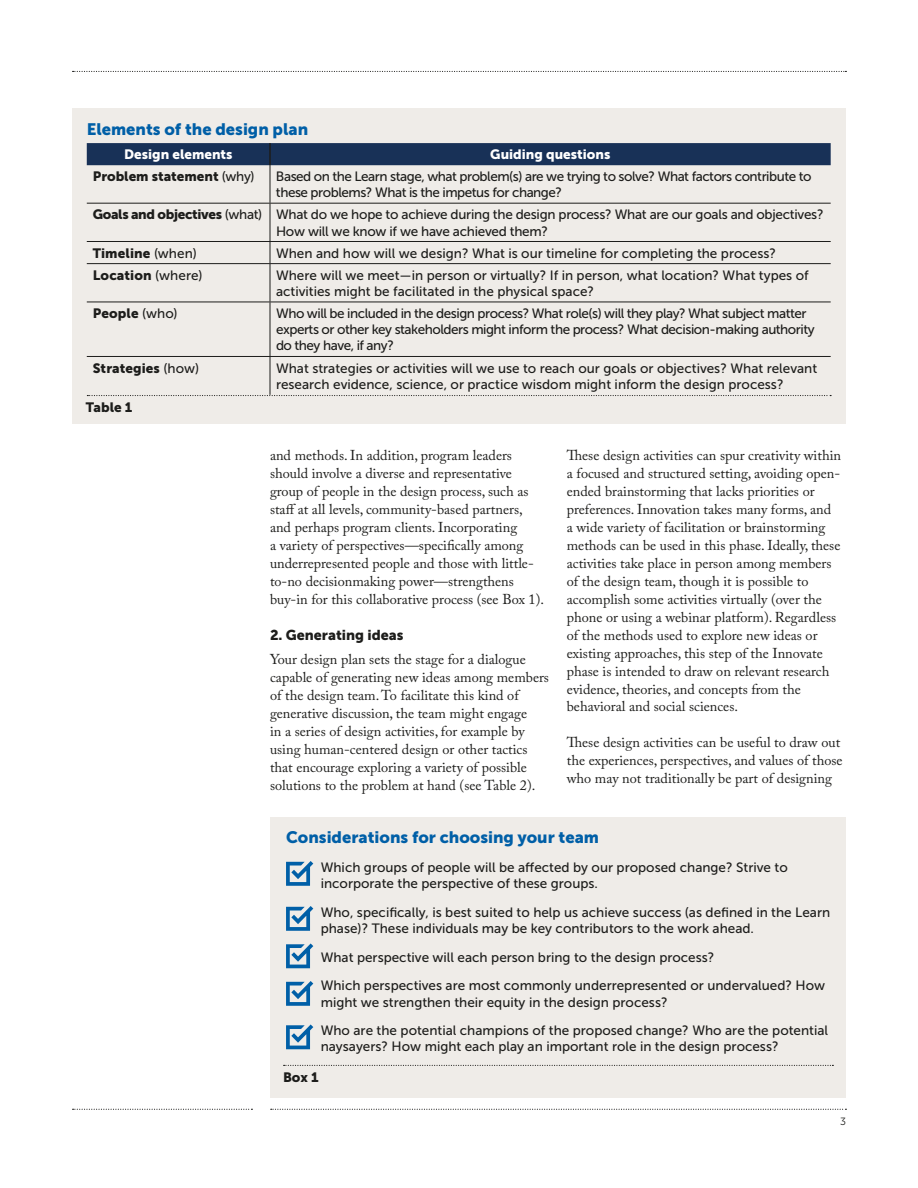
<style>
.page{position:relative;width:918px;height:1188px;background:#fff}
.page>*{position:absolute;margin:0;border:0;box-sizing:border-box;transform-origin:0 0}
.t1{font:16.5px "Museo Sans 900";color:#005fa7}
.t2{font:14.25px/18px "Adobe Caslon Pro";color:#1d1d1b}
.t3{font:14.25px "Museo Sans 900";color:#1d1d1b}
.t4{font:13.5px/16.5px "Museo Sans 500";color:#1d1d1b}
.t5{font:13.5px/16.2px "Museo Sans 500";letter-spacing:-.035em;color:#1d1d1b}
.t6{font:13.5px/16.2px "Museo Sans 500";letter-spacing:-.02em;color:#1d1d1b}
.t7{font:13.5px "Museo Sans 900";color:#1d1d1b}
.t8{font:13.5px "Museo Sans 900";color:#fff}
.t9{font:13.5px "Museo Sans 900";letter-spacing:-.025em;color:#1d1d1b}
.t10{font:10.5px "Museo Sans 300";color:#1d1d1b}
.s1{font-family:"Museo Sans 500"}
</style>
<div class="page">
<svg style="left:271px;top:1109px;width:575px;height:1px"></svg>
<svg style="left:73px;top:1109px;width:179px;height:1px"></svg>
<svg style="left:73px;top:71px;width:773px;height:1px"></svg>
<div style="left:72px;top:108px;width:774px;height:316px;background:#efece8"></div>
<div style="left:87px;top:143px;width:744px;height:22px;background:#183157"></div>
<hr style="left:269px;top:143px;width:2px;height:22px;background:#1d1d1b">
<hr style="left:270px;top:165px;width:1px;height:38px;background:#1d1d1b">
<hr style="left:87px;top:203px;width:183px;height:1px;background:#1d1d1b">
<hr style="left:270px;top:203px;width:561px;height:1px;background:#1d1d1b">
<hr style="left:270px;top:204px;width:1px;height:37px;background:#1d1d1b">
<hr style="left:87px;top:241px;width:183px;height:1px;background:#1d1d1b">
<hr style="left:270px;top:241px;width:561px;height:1px;background:#1d1d1b">
<svg style="left:270px;top:242px;width:1px;height:21px"></svg>
<hr style="left:87px;top:263px;width:183px;height:1px;background:#1d1d1b">
<hr style="left:270px;top:263px;width:561px;height:1px;background:#1d1d1b">
<hr style="left:270px;top:264px;width:1px;height:38px;background:#1d1d1b">
<hr style="left:87px;top:302px;width:183px;height:1px;background:#1d1d1b">
<hr style="left:270px;top:302px;width:561px;height:1px;background:#1d1d1b">
<hr style="left:270px;top:302px;width:1px;height:54px;background:#1d1d1b">
<hr style="left:87px;top:356px;width:183px;height:1px;background:#1d1d1b">
<hr style="left:270px;top:356px;width:561px;height:1px;background:#1d1d1b">
<hr style="left:270px;top:357px;width:1px;height:38px;background:#1d1d1b">
<svg style="left:87px;top:395px;width:744px;height:1px"></svg>
<div style="left:270px;top:817px;width:576px;height:281px;background:#efece8"></div>
<svg style="left:284px;top:1065px;width:549px;height:1px"></svg>
<svg style="left:286px;top:861px;width:27px;height:25px"></svg>
<svg style="left:286px;top:906px;width:27px;height:25px"></svg>
<svg style="left:286px;top:944px;width:27px;height:24px"></svg>
<svg style="left:286px;top:981px;width:27px;height:25px"></svg>
<svg style="left:286px;top:1024px;width:27px;height:25px"></svg>
<p class="t1" style="left:87px;top:120px;width:223px">Elements of the design plan</p>
<p class="t8" style="left:124px;top:147px;width:110px">Design elements</p>
<p class="t8" style="left:490px;top:147px;width:122px">Guiding questions</p>
<p class="t7" style="left:93px;top:169px;width:163px">Problem statement <span class="s1">(why)</span></p>
<p class="t5" style="left:276px;top:168px;width:537px">Based on the Learn stage, what problem(s) are we trying to solve? What factors contribute to these problems? What is the impetus for change?</p>
<p class="t9" style="left:93px;top:207px;width:171px">Goals and objectives <span class="s1">(what)</span></p>
<p class="t6" style="left:276px;top:207px;width:549px">What do we hope to achieve during the design process? What are our goals and objectives?<br>How will we know if we have achieved them?</p>
<p class="t7" style="left:93px;top:245px;width:106px">Timeline <span class="s1">(when)</span></p>
<p class="t4" style="left:276px;top:245px;width:502px">When and how will we design? What is our timeline for completing the process?</p>
<p class="t7" style="left:93px;top:267px;width:111px">Location <span class="s1">(where)</span></p>
<p class="t4" style="left:276px;top:267px;width:534px">Where will we meet—in person or virtually? If in person, what location? What types of activities might be facilitated in the physical space?</p>
<p class="t7" style="left:93px;top:306px;width:86px">People <span class="s1">(who)</span></p>
<p class="t5" style="left:276px;top:305px;width:540px">Who will be included in the design process? What role(s) will they play? What subject matter experts or other key stakeholders might inform the process? What decision-making authority do they have, if any?</p>
<p class="t7" style="left:93px;top:360px;width:108px">Strategies <span class="s1">(how)</span></p>
<p class="t4" style="left:276px;top:360px;width:543px">What strategies or activities will we use to reach our goals or objectives? What relevant research evidence, science, or practice wisdom might inform the design process?</p>
<p class="t7" style="left:86px;top:400px;width:48px">Table 1</p>
<p class="t2" style="left:270px;top:446px;width:276px">and methods. In addition, program leaders should involve a diverse and representative group of people in the design process, such as staff at all levels, community-based partners, and perhaps program clients. Incorporating<br>a variety of perspectives—specifically among underrepresented people and those with little&shy;to-no decisionmaking power—strengthens buy-in for this collaborative process (see Box 1).</p>
<h3 class="t3" style="left:270px;top:626px;width:135px">2. Generating ideas</h3>
<p class="t2" style="left:270px;top:650px;width:281px">Your design plan sets the stage for a dialogue capable of generating new ideas among members of the design team. To facilitate this kind of generative discussion, the team might engage<br>in a series of design activities, for example by using human-centered design or other tactics that encourage exploring a variety of possible solutions to the problem at hand (see Table 2).</p>
<p class="t2" style="left:567px;top:446px;width:276px">These design activities can spur creativity within a focused and structured setting, avoiding open&shy;ended brainstorming that lacks priorities or preferences. Innovation takes many forms, and<br>a wide variety of facilitation or brainstorming methods can be used in this phase. Ideally, these activities take place in person among members of the design team, though it is possible to accomplish some activities virtually (over the phone or using a webinar platform). Regardless of the methods used to explore new ideas or existing approaches, this step of the Innovate phase is intended to draw on relevant research evidence, theories, and concepts from the behavioral and social sciences.</p>
<p class="t2" style="left:567px;top:734px;width:277px">These design activities can be useful to draw out the experiences, perspectives, and values of those who may not traditionally be part of designing</p>
<p class="t1" style="left:286px;top:828px;width:315px">Considerations for choosing your team</p>
<p class="t4" style="left:321px;top:859px;width:469px">Which groups of people will be affected by our proposed change? Strive to incorporate the perspective of these groups.</p>
<p class="t4" style="left:321px;top:904px;width:511px">Who, specifically, is best suited to help us achieve success (as defined in the Learn phase)? These individuals may be key contributors to the work ahead.</p>
<p class="t4" style="left:321px;top:949px;width:395px">What perspective will each person bring to the design process?</p>
<p class="t4" style="left:321px;top:977px;width:506px">Which perspectives are most commonly underrepresented or undervalued? How might we strengthen their equity in the design process?</p>
<p class="t4" style="left:321px;top:1022px;width:509px">Who are the potential champions of the proposed change? Who are the potential naysayers? How might each play an important role in the design process?</p>
<p class="t7" style="left:283px;top:1070px;width:37px">Box 1</p>
<p class="t10" style="left:840px;top:1116px;width:7px">3</p>
</div>
